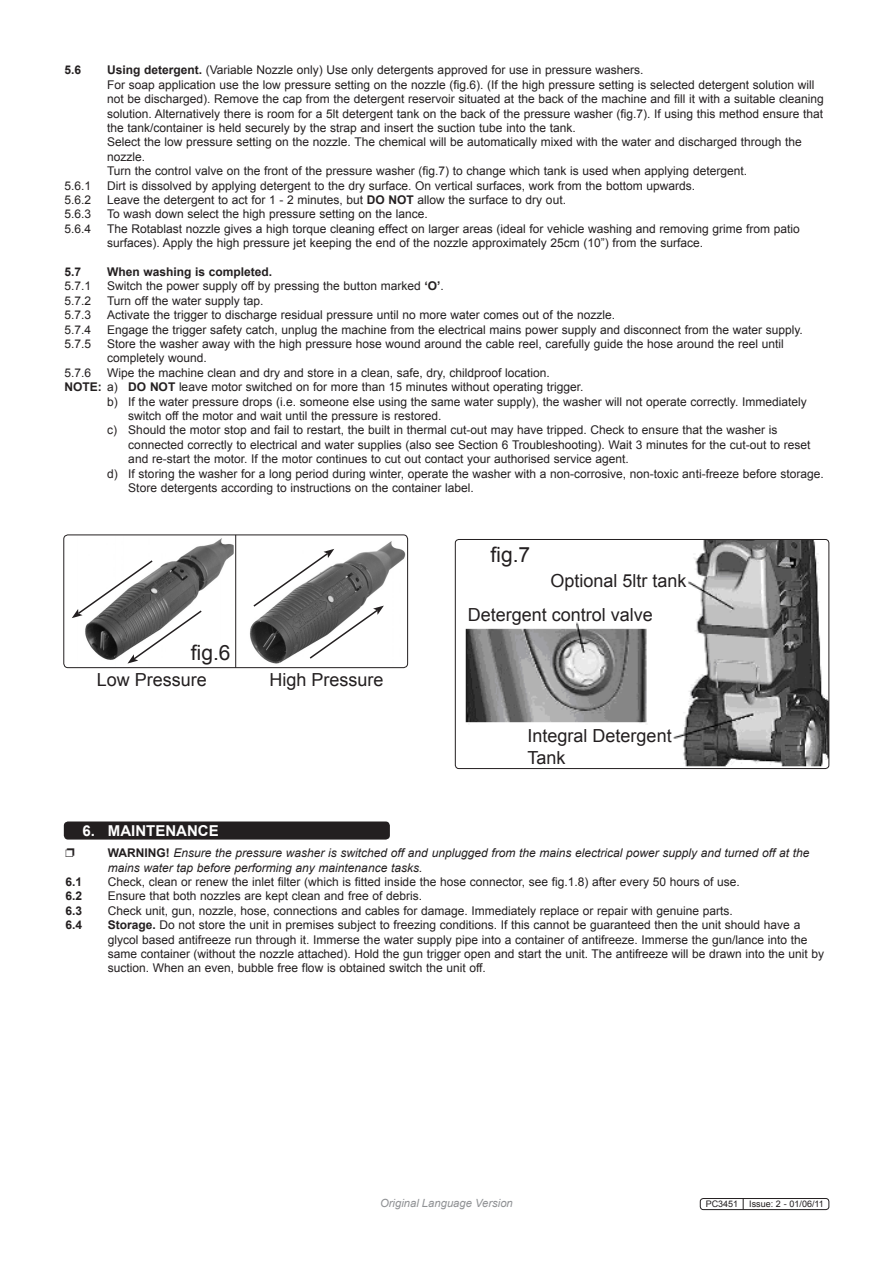
<style>
.page{position:relative;width:893px;height:1263px;background:#fff}
.page>*{position:absolute;margin:0;border:0;box-sizing:border-box;transform-origin:0 0}
.t1{font:21px "Arial";color:#231f20}
.t2{font:18px "Arial";color:#231f20}
.Chapter_Header{font:700 15px "Arial";color:#fff}
.t3{font:12px/14.4px "Arial";color:#231f20}
.t4{font:italic 12px "Arial";color:#231f20}
.t5{font:700 12px "Arial";color:#231f20}
.t6{font:italic 11.25px "Arial";color:#8f9194}
.t7{font:9px "Arial";color:#231f20}
.s1{font-weight:700}
.s2{font-weight:700;font-style:normal}
</style>
<div class="page">
<div style="left:64px;top:821px;width:326px;height:18px;background:#231f20;border-radius:4px"></div>
<div style="left:700px;top:1198px;width:129px;height:12px;border:1px solid #231f20;border-radius:3px"></div>
<img style="left:455px;top:539px;width:374px;height:229px">
<div style="left:455px;top:539px;width:374px;height:230px;border:1px solid #231f20;border-radius:4px"></div>
<img style="left:127px;top:538px;width:107px;height:126px">
<svg style="left:72px;top:559px;width:131px;height:104px"></svg>
<img style="left:249px;top:541px;width:159px;height:126px">
<svg style="left:252px;top:549px;width:132px;height:111px"></svg>
<div style="left:63px;top:534px;width:345px;height:134px;border:1px solid #231f20;border-radius:4px"></div>
<hr style="left:235px;top:535px;width:1px;height:133px;background:#231f20">
<p class="t5" style="left:65px;top:62px;width:18px">5.6</p>
<p class="t3" style="left:107px;top:63px;width:718px"><span class="s1">Using detergent.</span> (Variable Nozzle only) Use only detergents approved for use in pressure washers.<br>For soap application use the low pressure setting on the nozzle (fig.6). (If the high pressure setting is selected detergent solution will not be discharged). Remove the cap from the detergent reservoir situated at the back of the machine and fill it with a suitable cleaning solution. Alternatively there is room for a 5lt detergent tank on the back of the pressure washer (fig.7). If using this method ensure that the tank/container is held securely by the strap and insert the suction tube into the tank.</p>
<p class="t3" style="left:107px;top:135px;width:696px">Select the low pressure setting on the nozzle. The chemical will be automatically mixed with the water and discharged through the nozzle.</p>
<p class="t3" style="left:107px;top:164px;width:641px">Turn the control valve on the front of the pressure washer (fig.7) to change which tank is used when applying detergent.</p>
<p class="t3" style="left:65px;top:178px;width:28px">5.6.1</p>
<p class="t3" style="left:107px;top:178px;width:589px">Dirt is dissolved by applying detergent to the dry surface. On vertical surfaces, work from the bottom upwards.</p>
<p class="t3" style="left:65px;top:193px;width:28px">5.6.2</p>
<p class="t3" style="left:107px;top:193px;width:460px">Leave the detergent to act for 1 - 2 minutes, but <span class="s1">DO NOT</span> allow the surface to dry out.</p>
<p class="t3" style="left:65px;top:207px;width:28px">5.6.3</p>
<p class="t3" style="left:107px;top:207px;width:322px">To wash down select the high pressure setting on the lance.</p>
<p class="t3" style="left:65px;top:221px;width:28px">5.6.4</p>
<p class="t3" style="left:107px;top:221px;width:694px">The Rotablast nozzle gives a high torque cleaning effect on larger areas (ideal for vehicle washing and removing grime from patio surfaces). Apply the high pressure jet keeping the end of the nozzle approximately 25cm (10”) from the surface.</p>
<p class="t5" style="left:65px;top:264px;width:18px">5.7</p>
<p class="t5" style="left:107px;top:264px;width:167px">When washing is completed.</p>
<p class="t3" style="left:65px;top:279px;width:28px">5.7.1</p>
<p class="t3" style="left:107px;top:279px;width:338px">Switch the power supply off by pressing the button marked <span class="s1">‘O’</span>.</p>
<p class="t3" style="left:65px;top:293px;width:28px">5.7.2</p>
<p class="t3" style="left:107px;top:293px;width:158px">Turn off the water supply tap.</p>
<p class="t3" style="left:65px;top:308px;width:28px">5.7.3</p>
<p class="t3" style="left:107px;top:308px;width:509px">Activate the trigger to discharge residual pressure until no more water comes out of the nozzle.</p>
<p class="t3" style="left:65px;top:322px;width:28px">5.7.4</p>
<p class="t3" style="left:107px;top:322px;width:697px">Engage the trigger safety catch, unplug the machine from the electrical mains power supply and disconnect from the water supply.</p>
<p class="t3" style="left:65px;top:337px;width:28px">5.7.5</p>
<p class="t3" style="left:107px;top:337px;width:678px">Store the washer away with the high pressure hose wound around the cable reel, carefully guide the hose around the reel until completely wound.</p>
<p class="t3" style="left:65px;top:365px;width:28px">5.7.6</p>
<p class="t3" style="left:107px;top:365px;width:444px">Wipe the machine clean and dry and store in a clean, safe, dry, childproof location.</p>
<p class="t3" style="left:65px;top:380px;width:521px"><span class="s1">NOTE:</span> a) <span class="s1">DO NOT</span> leave motor switched on for more than 15 minutes without operating trigger.</p>
<p class="t3" style="left:128px;top:394px;width:680px;text-indent:-21px">b) If the water pressure drops (i.e. someone else using the same water supply), the washer will not operate correctly. Immediately switch off the motor and wait until the pressure is restored.</p>
<p class="t3" style="left:128px;top:423px;width:684px;text-indent:-21px">c) Should the motor stop and fail to restart, the built in thermal cut-out may have tripped. Check to ensure that the washer is connected correctly to electrical and water supplies (also see Section 6 Troubleshooting). Wait 3 minutes for the cut-out to reset and re-start the motor. If the motor continues to cut out contact your authorised service agent.</p>
<p class="t3" style="left:107px;top:466px;width:718px">d) If storing the washer for a long period during winter, operate the washer with a non-corrosive, non-toxic anti-freeze before storage.</p>
<p class="t3" style="left:128px;top:481px;width:347px">Store detergents according to instructions on the container label.</p>
<p class="t1" style="left:490px;top:541px;width:41px">fig.7</p>
<p class="t2" style="left:550px;top:569px;width:138px">Optional 5ltr tank</p>
<p class="t1" style="left:191px;top:639px;width:41px">fig.6</p>
<p class="t2" style="left:97px;top:668px;width:112px">Low Pressure</p>
<p class="t2" style="left:270px;top:667px;width:116px">High Pressure</p>
<p class="t2" style="left:468px;top:603px;width:187px">Detergent control valve</p>
<p class="t2" style="left:528px;top:724px;width:146px">Integral Detergent</p>
<p class="t2" style="left:528px;top:746px;width:40px">Tank</p>
<p class="Chapter_Header" style="left:82px;top:821px;width:138px">6. MAINTENANCE</p>
<p class="t4" style="left:108px;top:845px;width:703px"><span class="s2">WARNING!</span> Ensure the pressure washer is switched off and unplugged from the mains electrical power supply and turned off at the</p>
<p class="t4" style="left:108px;top:860px;width:316px">mains water tap before performing any maintenance tasks.</p>
<p class="t5" style="left:65px;top:874px;width:18px">6.1</p>
<p class="t3" style="left:108px;top:875px;width:633px">Check, clean or renew the inlet filter (which is fitted inside the hose connector, see fig.1.8) after every 50 hours of use.</p>
<p class="t5" style="left:65px;top:888px;width:18px">6.2</p>
<p class="t3" style="left:108px;top:889px;width:316px">Ensure that both nozzles are kept clean and free of debris.</p>
<p class="t5" style="left:65px;top:903px;width:18px">6.3</p>
<p class="t3" style="left:108px;top:903px;width:626px">Check unit, gun, nozzle, hose, connections and cables for damage. Immediately replace or repair with genuine parts.</p>
<p class="t5" style="left:65px;top:917px;width:18px">6.4</p>
<p class="t3" style="left:108px;top:918px;width:718px"><span class="s1">Storage.</span> Do not store the unit in premises subject to freezing conditions. If this cannot be guaranteed then the unit should have a glycol based antifreeze run through it. Immerse the water supply pipe into a container of antifreeze. Immerse the gun/lance into the same container (without the nozzle attached). Hold the gun trigger open and start the unit. The antifreeze will be drawn into the unit by suction. When an even, bubble free flow is obtained switch the unit off.</p>
<p class="t6" style="left:380px;top:1195px;width:134px">Original Language Version</p>
<p class="t7" style="left:706px;top:1198px;width:120px">PC3451 Issue: 2 - 01/06/11</p>
</div>
